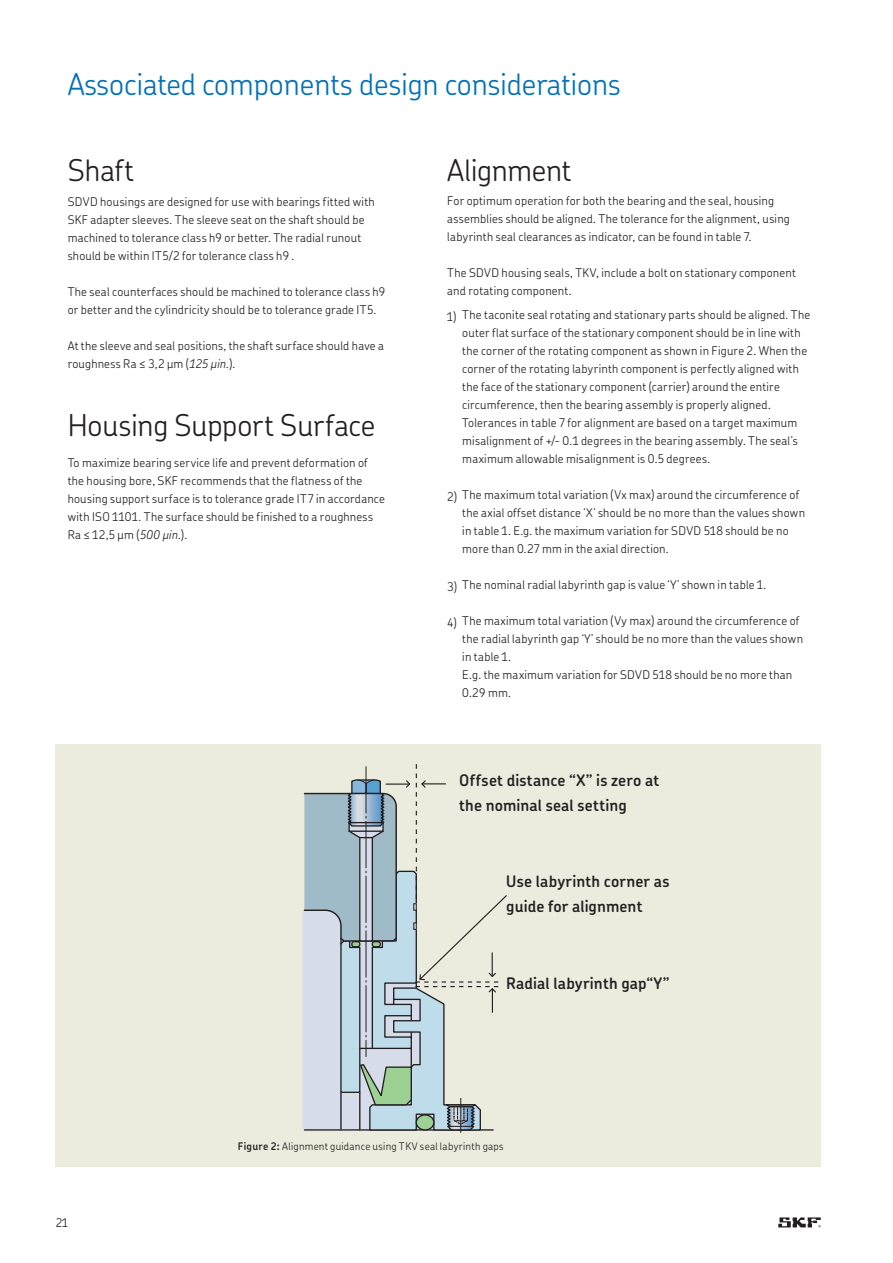
<style>
.page{position:relative;width:893px;height:1263px;background:#fff}
.page>*{position:absolute;margin:0;border:0;box-sizing:border-box;transform-origin:0 0}
.t1{font:300 30px "SKF Chevin OT";color:#0072bc}
.t2{font:300 30px "SKF Chevin OT";letter-spacing:-.005em;color:#231f20}
.t3{font:600 15.9px/24.6px "SKF Chevin OT";letter-spacing:.01em;color:#231f20}
.t4{font:300 12px/18px "SKF Chevin OT";letter-spacing:.02em;color:#231f20}
.t5{font:300 10.5px "SKF Chevin OT";letter-spacing:.025em;color:#231f20}
.s1{font-style:italic}
.s2{font-family:"SKF Chevin Math OT"}
.s3{font-weight:600}
</style>
<div class="page">
<div style="left:56px;top:744px;width:765px;height:422px;background:#ebebde"></div>
<svg style="left:303px;top:764px;width:204px;height:368px"></svg>
<svg style="left:778px;top:1217px;width:43px;height:10px"></svg>
<h1 class="t1" style="left:68px;top:70px;width:555px">Associated components design considerations</h1>
<h1 class="t2" style="left:68px;top:156px;width:68px">Shaft</h1>
<p class="t4" style="left:68px;top:194px;width:309px">SDVD housings are designed for use with bearings fitted with SKF adapter sleeves. The sleeve seat on the shaft should be machined to tolerance class h9 or better. The radial runout should be within IT5/2 for tolerance class h9 .</p>
<p class="t4" style="left:68px;top:284px;width:319px">The seal counterfaces should be machined to tolerance class h9 or better and the cylindricity should be to tolerance grade IT5.</p>
<p class="t4" style="left:68px;top:338px;width:318px">At the sleeve and seal positions, the shaft surface should have a roughness Ra ≤ 3,2 μm (<span class="s1">125 μin.</span>).</p>
<h1 class="t2" style="left:68px;top:411px;width:309px">Housing Support Surface</h1>
<p class="t4" style="left:68px;top:454px;width:319px">To maximize bearing service life and prevent deformation of the housing bore, SKF recommends that the flatness of the housing support surface is to tolerance grade IT7 in accordance with ISO 1101. The surface should be finished to a roughness Ra ≤ 12,5 μm (<span class="s1">500 μin.</span>).</p>
<h1 class="t2" style="left:447px;top:156px;width:126px">Alignment</h1>
<p class="t4" style="left:447px;top:192px;width:344px">For optimum operation for both the bearing and the seal, housing assemblies should be aligned. The tolerance for the alignment, using labyrinth seal clearances as indicator, can be found in table 7.</p>
<p class="t4" style="left:447px;top:264px;width:350px">The SDVD housing seals, TKV, include a bolt on stationary component and rotating component.</p>
<p class="t4" style="left:447px;top:308px;width:11px">1)</p>
<p class="t4" style="left:462px;top:307px;width:349px">The taconite seal rotating and stationary parts should be aligned. The outer flat surface of the stationary component should be in line with the corner of the rotating component as shown in Figure 2. When the corner of the rotating labyrinth component is perfectly aligned with the face of the stationary component (carrier) around the entire circumference, then the bearing assembly is properly aligned.<br>Tolerances in table 7 for alignment are based on a target maximum misalignment of <span class="s2">+/-</span> 0.1 degrees in the bearing assembly. The seal’s maximum allowable misalignment is 0.5 degrees.</p>
<p class="t4" style="left:462px;top:487px;width:344px">The maximum total variation (Vx max) around the circumference of the axial offset distance ‘X’ should be no more than the values shown in table 1. E.g. the maximum variation for SDVD 518 should be no more than 0.27 mm in the axial direction.</p>
<p class="t4" style="left:462px;top:577px;width:305px">The nominal radial labyrinth gap is value ‘Y’ shown in table 1.</p>
<p class="t4" style="left:462px;top:613px;width:342px">The maximum total variation (Vy max) around the circumference of the radial labyrinth gap ‘Y’ should be no more than the values shown in table 1.<br>E.g. the maximum variation for SDVD 518 should be no more than 0.29 mm.</p>
<p class="t4" style="left:447px;top:488px;width:11px">2)</p>
<p class="t4" style="left:447px;top:578px;width:11px">3)</p>
<p class="t4" style="left:447px;top:614px;width:11px">4)</p>
<h2 class="t3" style="left:459px;top:768px;width:201px">Offset distance “X” is zero at the nominal seal setting</h2>
<h2 class="t3" style="left:506px;top:870px;width:165px">Use labyrinth corner as guide for alignment</h2>
<h2 class="t3" style="left:506px;top:971px;width:165px">Radial labyrinth gap“Y”</h2>
<p class="t4" style="left:56px;top:1215px;width:14px">21</p>
<p class="t5" style="left:238px;top:1141px;width:267px"><span class="s3">Figure 2:</span> Alignment guidance using TKV seal labyrinth gaps</p>
</div>
